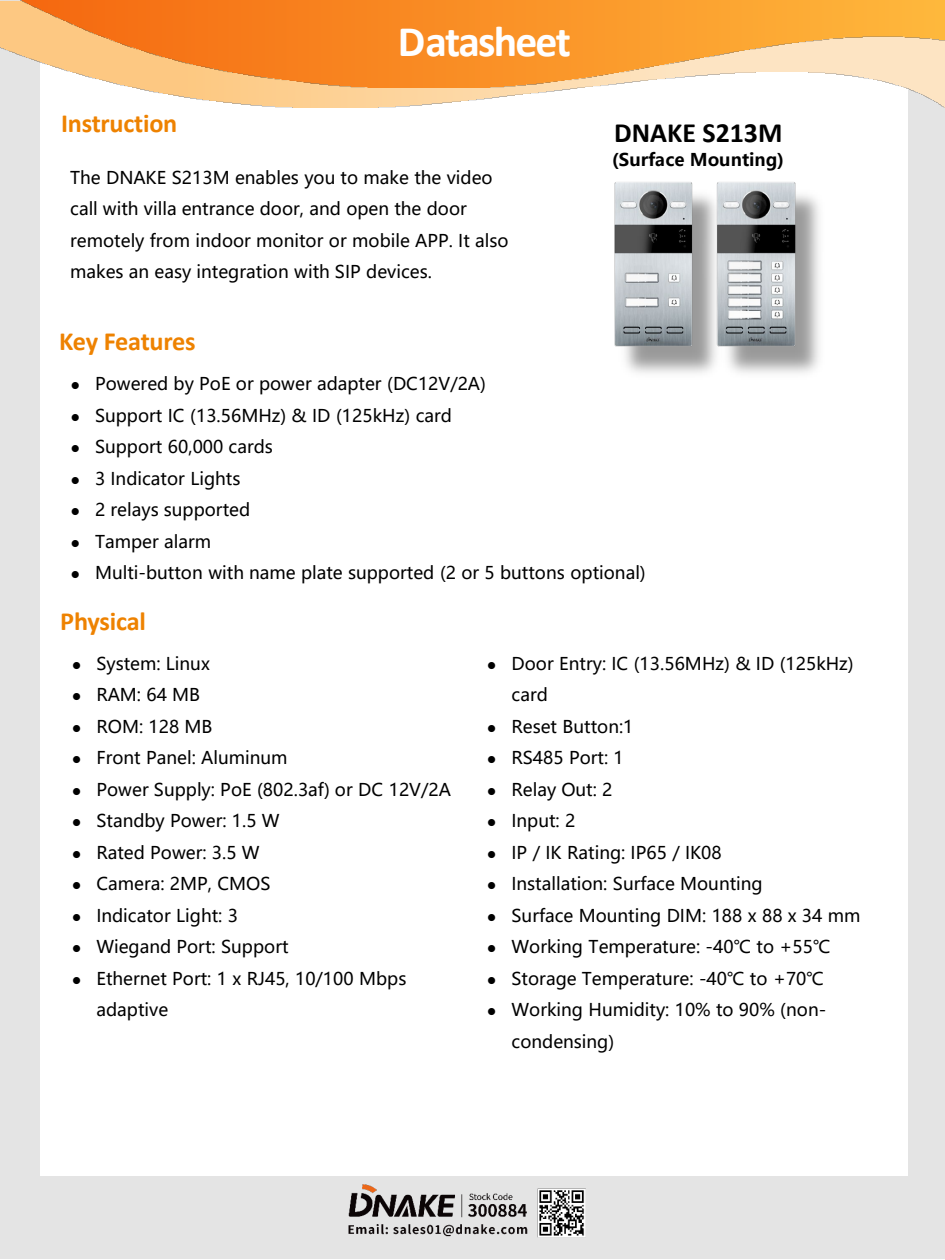
<style>
.page{position:relative;width:945px;height:1260px;background:#fff}
.page>*{position:absolute;margin:0;border:0;box-sizing:border-box;transform-origin:0 0}
.t1{font:700 43.75px "Calibri";letter-spacing:-.04em;color:#fff}
.t2{font:700 28px "Calibri";color:#000}
.t3{font:700 26.25px "Calibri";letter-spacing:-.01em;color:#ee8200}
.t4{font:17.5px/31.5px "Microsoft Ya Hei";color:#000}
.t5{font:700 17.5px "Microsoft Ya Hei";letter-spacing:.005em;color:#000}
</style>
<div class="page">
<div style="left:0;top:1px;width:945px;height:1258px;background:#e4e4e4"></div>
<div style="left:41px;top:61px;width:867px;height:1115px;background:#fff"></div>
<img style="left:0;top:0;width:945px;height:108px">
<img style="left:17px;top:0;width:928px;height:88px">
<img style="left:348px;top:1184px;width:238px;height:54px">
<img style="left:614px;top:182px;width:80px;height:166px">
<img style="left:714px;top:182px;width:82px;height:166px">
<h3 class="t3" style="left:61px;top:105px;width:118px">Instruction</h3>
<h1 class="t1" style="left:398px;top:11px;width:175px">Datasheet</h1>
<p class="t4" style="left:70px;top:161px;width:440px">The DNAKE S213M enables you to make the video call with villa entrance door, and open the door remotely from indoor monitor or mobile APP. It also makes an easy integration with SIP devices.</p>
<h3 class="t3" style="left:59px;top:323px;width:138px">Key Features</h3>
<p class="t2" style="left:614px;top:113px;width:170px">DNAKE S213M</p>
<p class="t5" style="left:612px;top:148px;width:173px">(Surface Mounting)</p>
<p class="t4" style="left:71px;top:368px;width:417px">● Powered by PoE or power adapter (DC12V/2A)</p>
<p class="t4" style="left:71px;top:399px;width:383px">● Support IC (13.56MHz) &amp; ID (125kHz) card</p>
<p class="t4" style="left:71px;top:431px;width:204px">● Support 60,000 cards</p>
<p class="t4" style="left:71px;top:462px;width:171px">● 3 Indicator Lights</p>
<p class="t4" style="left:71px;top:494px;width:181px">● 2 relays supported</p>
<p class="t4" style="left:71px;top:525px;width:142px">● Tamper alarm</p>
<p class="t4" style="left:71px;top:557px;width:577px">● Multi-button with name plate supported (2 or 5 buttons optional)</p>
<h3 class="t3" style="left:60px;top:602px;width:87px">Physical</h3>
<p class="t4" style="left:72px;top:647px;width:139px">● System: Linux</p>
<p class="t4" style="left:72px;top:679px;width:130px">● RAM: 64 MB</p>
<p class="t4" style="left:72px;top:710px;width:142px">● ROM: 128 MB</p>
<p class="t4" style="left:72px;top:742px;width:217px">● Front Panel: Aluminum</p>
<p class="t4" style="left:72px;top:773px;width:380px">● Power Supply: PoE (802.3af) or DC 12V/2A</p>
<p class="t4" style="left:72px;top:805px;width:209px">● Standby Power: 1.5 W</p>
<p class="t4" style="left:72px;top:836px;width:189px">● Rated Power: 3.5 W</p>
<p class="t4" style="left:72px;top:868px;width:200px">● Camera: 2MP, CMOS</p>
<p class="t4" style="left:72px;top:899px;width:167px">● Indicator Light: 3</p>
<p class="t4" style="left:72px;top:931px;width:218px">● Wiegand Port: Support</p>
<p class="t4" style="left:96px;top:962px;width:311px;text-indent:-24px">● Ethernet Port: 1 x RJ45, 10/100 Mbps adaptive</p>
<p class="t4" style="left:512px;top:647px;width:344px;text-indent:-24px">● Door Entry: IC (13.56MHz) &amp; ID (125kHz) card</p>
<p class="t4" style="left:487px;top:710px;width:148px">● Reset Button:1</p>
<p class="t4" style="left:487px;top:742px;width:138px">● RS485 Port: 1</p>
<p class="t4" style="left:487px;top:773px;width:127px">● Relay Out: 2</p>
<p class="t4" style="left:487px;top:805px;width:90px">● Input: 2</p>
<p class="t4" style="left:487px;top:836px;width:236px">● IP / IK Rating: IP65 / IK08</p>
<p class="t4" style="left:487px;top:868px;width:277px">● Installation: Surface Mounting</p>
<p class="t4" style="left:487px;top:899px;width:375px">● Surface Mounting DIM: 188 x 88 x 34 mm</p>
<p class="t4" style="left:487px;top:931px;width:345px">● Working Temperature: -40℃ to +55℃</p>
<p class="t4" style="left:487px;top:962px;width:338px">● Storage Temperature: -40℃ to +70℃</p>
<p class="t4" style="left:512px;top:994px;width:316px;text-indent:-24px">● Working Humidity: 10% to 90% (non&shy;condensing)</p>
</div>
